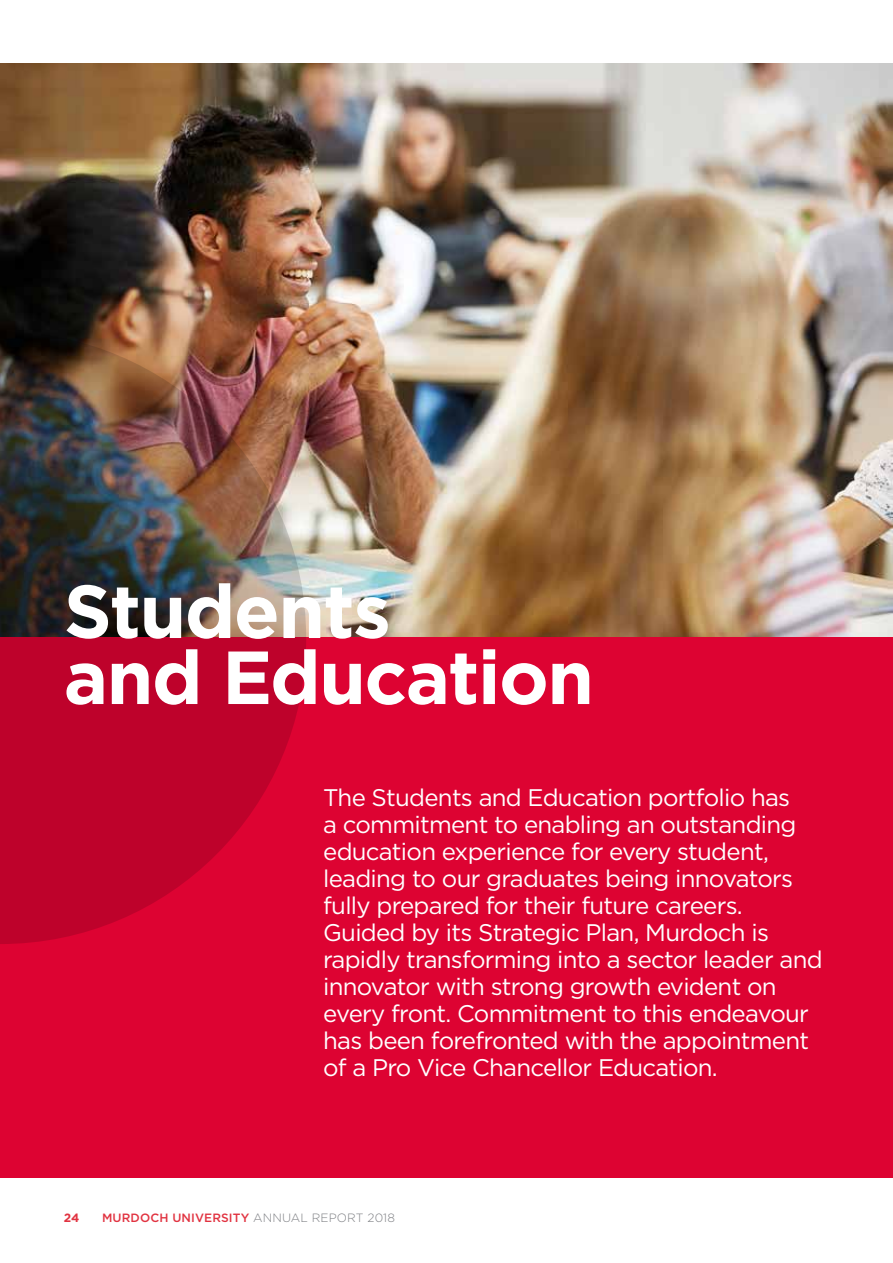
<style>
.page{position:relative;width:893px;height:1263px;background:#fff}
.page>*{position:absolute;margin:0;border:0;box-sizing:border-box;transform-origin:0 0}
.t1{font:700 75px/66px "Gotham";letter-spacing:-.02em;color:#fff}
.t2{font:24px/27px "Gotham";letter-spacing:-.03em;color:#fff}
.t3{font:500 12px "Gotham";letter-spacing:.01em;color:#e13341}
.t4{font:700 12px "Gotham";color:#e13341}
.s1{font-weight:300;color:#7d7f83}
</style>
<div class="page">
<img style="left:0;top:64px;width:893px;height:574px">
<div style="left:0;top:638px;width:893px;height:540px;background:#dd0332"></div>
<img style="left:0;top:332px;width:306px;height:612px">
<h1 class="t1" style="left:64px;top:578px;width:532px">Students<br>and Education</h1>
<p class="t2" style="left:323px;top:783px;width:501px">The Students and Education portfolio has<br>a commitment to enabling an outstanding education experience for every student, leading to our graduates being innovators fully prepared for their future careers.<br>Guided by its Strategic Plan, Murdoch is rapidly transforming into a sector leader and innovator with strong growth evident on every front. Commitment to this endeavour has been forefronted with the appointment of a Pro Vice Chancellor Education.</p>
<p class="t4" style="left:64px;top:1210px;width:17px">24</p>
<p class="t3" style="left:102px;top:1209px;width:294px">MURDOCH UNIVERSITY <span class="s1">ANNUAL REPORT 2018</span></p>
</div>
